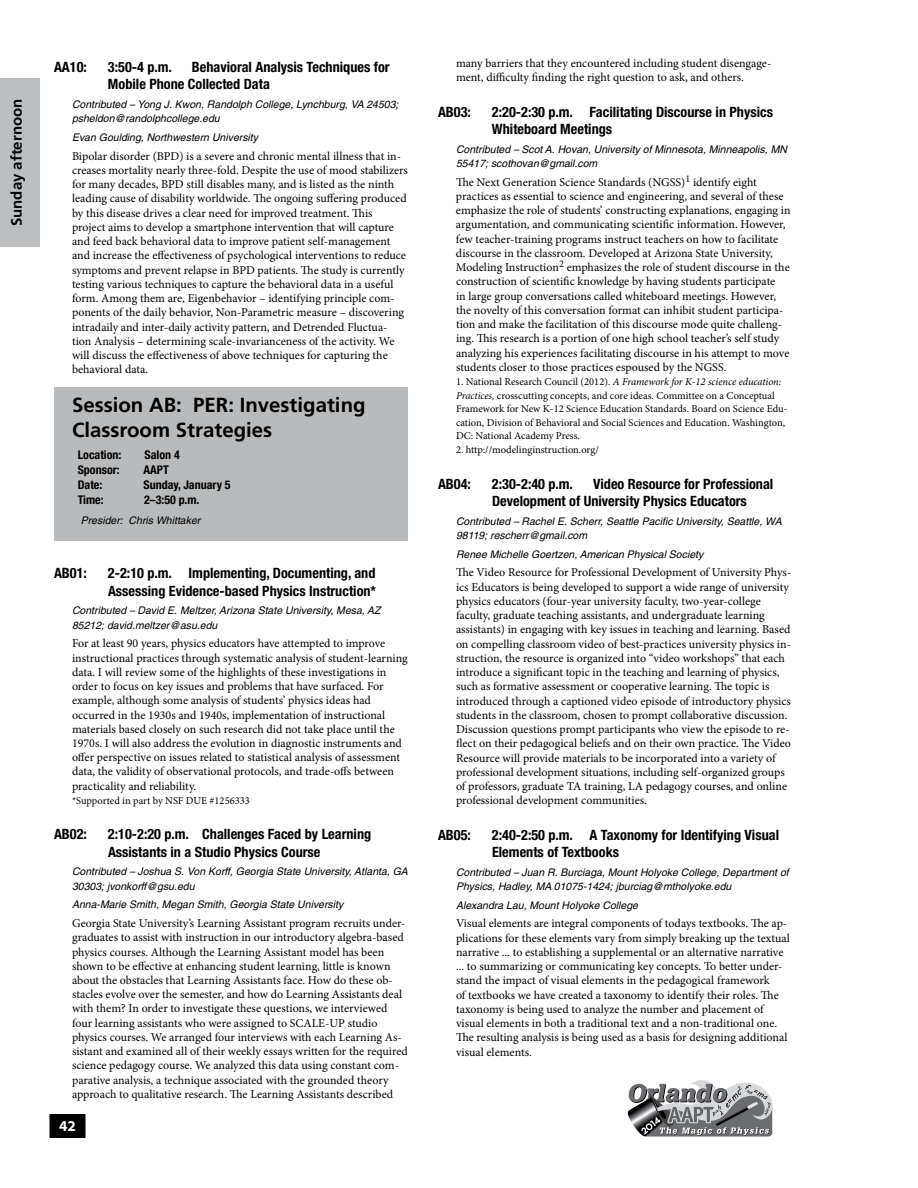
<style>
.page{position:relative;width:918px;height:1188px;background:#fff}
.page>*{position:absolute;margin:0;border:0;box-sizing:border-box;transform-origin:0 0}
.t1{font:700 20.4px/24.5px "Frutiger";color:#000}
.t2{font:700 15px "Frutiger";color:#000}
.t3{font:700 15px "Myriad Pro";color:#fff}
.t4{font:700 condensed 14.25px/17.2px "Helvetica Neue LT Std";color:#000}
.t5{font:12px/14.2px "Minion Pro";color:#000}
.t6{font:700 condensed 12px "Helvetica Neue LT Std";color:#000}
.t7{font:italic 10.5px/14.2px "Helvetica";color:#000}
.t8{font:10.5px/13.5px "Minion Pro";color:#000}
.s1{font-style:italic}
</style>
<div class="page">
<div style="left:50px;top:1115px;width:35px;height:22px;background:#000"></div>
<div style="left:49px;top:1114px;width:36px;height:24px;border:2px solid #000"></div>
<div style="left:0;top:78px;width:40px;height:168px;background:#bcbec0"></div>
<svg style="left:627px;top:1080px;width:146px;height:57px"></svg>
<div style="left:54px;top:387px;width:354px;height:153px;background:#b8babc"></div>
<p class="t2" style="left:8px;top:226px;width:129px;rotate:-90deg">Sunday afternoon</p>
<p class="t4" style="left:108px;top:58px;width:283px;text-indent:84px">Behavioral Analysis Techniques for<br>Mobile Phone Collected Data</p>
<p class="t7" style="left:72px;top:97px;width:328px">Contributed – Yong J. Kwon, Randolph College, Lynchburg, VA 24503; psheldon@randolphcollege.edu</p>
<p class="t7" style="left:72px;top:130px;width:188px">Evan Goulding, Northwestern University</p>
<p class="t5" style="left:72px;top:149px;width:337px">Bipolar disorder (BPD) is a severe and chronic mental illness that in&shy;creases mortality nearly three-fold. Despite the use of mood stabilizers for many decades, BPD still disables many, and is listed as the ninth leading cause of disability worldwide. The ongoing suffering produced by this disease drives a clear need for improved treatment. This project aims to develop a smartphone intervention that will capture and feed back behavioral data to improve patient self-management and increase the effectiveness of psychological interventions to reduce symptoms and prevent relapse in BPD patients. The study is currently testing various techniques to capture the behavioral data in a useful form. Among them are, Eigenbehavior – identifying principle com&shy;ponents of the daily behavior, Non-Parametric measure – discovering intradaily and inter-daily activity pattern, and Detrended Fluctua&shy;tion Analysis – determining scale-invarianceness of the activity. We will discuss the effectiveness of above techniques for capturing the behavioral data.</p>
<h1 class="t1" style="left:72px;top:393px;width:295px">Session AB: PER: Investigating<br>Classroom Strategies</h1>
<p class="t6" style="left:78px;top:448px;width:45px">Location:</p>
<p class="t6" style="left:145px;top:448px;width:37px">Salon 4</p>
<p class="t6" style="left:78px;top:463px;width:43px">Sponsor:</p>
<p class="t6" style="left:143px;top:463px;width:27px">AAPT</p>
<p class="t6" style="left:78px;top:478px;width:26px">Date:</p>
<p class="t6" style="left:143px;top:478px;width:89px">Sunday, January 5</p>
<p class="t6" style="left:78px;top:493px;width:27px">Time:</p>
<p class="t6" style="left:144px;top:493px;width:57px">2–3:50 p.m.</p>
<p class="t7" style="left:81px;top:513px;width:121px">Presider: Chris Whittaker</p>
<p class="t4" style="left:54px;top:58px;width:34px">AA10:</p>
<p class="t4" style="left:108px;top:58px;width:65px">3:50-4 p.m.</p>
<p class="t4" style="left:54px;top:564px;width:34px">AB01:</p>
<p class="t4" style="left:108px;top:564px;width:269px">2-2:10 p.m. Implementing, Documenting, and</p>
<p class="t4" style="left:54px;top:582px;width:32px">A</p>
<p class="t4" style="left:116px;top:582px;width:262px">ssessing Evidence-based Physics Instruction*</p>
<p class="t7" style="left:72px;top:603px;width:310px">Contributed – David E. Meltzer, Arizona State University, Mesa, AZ<br>85212; david.meltzer@asu.edu</p>
<p class="t5" style="left:72px;top:636px;width:337px">For at least 90 years, physics educators have attempted to improve instructional practices through systematic analysis of student-learning data. I will review some of the highlights of these investigations in order to focus on key issues and problems that have surfaced. For example, although some analysis of students’ physics ideas had occurred in the 1930s and 1940s, implementation of instructional materials based closely on such research did not take place until the 1970s. I will also address the evolution in diagnostic instruments and offer perspective on issues related to statistical analysis of assessment data, the validity of observational protocols, and trade-offs between practicality and reliability.</p>
<p class="t8" style="left:72px;top:794px;width:179px">*Supported in part by NSF DUE #1256333</p>
<p class="t4" style="left:54px;top:825px;width:34px">AB02:</p>
<p class="t4" style="left:108px;top:825px;width:265px">2:10-2:20 p.m. Challenges Faced by Learning</p>
<p class="t4" style="left:54px;top:843px;width:32px">A</p>
<p class="t4" style="left:116px;top:843px;width:206px">ssistants in a Studio Physics Course</p>
<p class="t7" style="left:72px;top:864px;width:337px">Contributed – Joshua S. Von Korff, Georgia State University, Atlanta, GA<br>30303; jvonkorff@gsu.edu</p>
<p class="t7" style="left:72px;top:897px;width:273px">Anna-Marie Smith, Megan Smith, Georgia State University</p>
<p class="t5" style="left:72px;top:916px;width:337px">Georgia State University’s Learning Assistant program recruits under&shy;graduates to assist with instruction in our introductory algebra-based physics courses. Although the Learning Assistant model has been shown to be effective at enhancing student learning, little is known about the obstacles that Learning Assistants face. How do these ob&shy;stacles evolve over the semester, and how do Learning Assistants deal with them? In order to investigate these questions, we interviewed four learning assistants who were assigned to SCALE-UP studio physics courses. We arranged four interviews with each Learning As&shy;sistant and examined all of their weekly essays written for the required science pedagogy course. We analyzed this data using constant com&shy;parative analysis, a technique associated with the grounded theory approach to qualitative research. The Learning Assistants described</p>
<p class="t3" style="left:59px;top:1116px;width:18px">42</p>
<p class="t5" style="left:456px;top:56px;width:317px">many barriers that they encountered including student disengage&shy;ment, difficulty finding the right question to ask, and others.</p>
<p class="t4" style="left:438px;top:103px;width:34px">AB03:</p>
<p class="t4" style="left:492px;top:103px;width:283px">2:20-2:30 p.m. Facilitating Discourse in Physics<br>Whiteboard Meetings</p>
<p class="t7" style="left:456px;top:142px;width:333px">Contributed – Scot A. Hovan, University of Minnesota, Minneapolis, MN<br>55417; scothovan@gmail.com</p>
<p class="t5" style="left:456px;top:175px;width:336px">The Next Generation Science Standards (NGSS)<sup>1</sup> identify eight practices as essential to science and engineering, and several of these emphasize the role of students’ constructing explanations, engaging in argumentation, and communicating scientific information. However, few teacher-training programs instruct teachers on how to facilitate discourse in the classroom. Developed at Arizona State University, Modeling Instruction<sup>2</sup> emphasizes the role of student discourse in the construction of scientific knowledge by having students participate<br>in large group conversations called whiteboard meetings. However, the novelty of this conversation format can inhibit student participa&shy;tion and make the facilitation of this discourse mode quite challeng&shy;ing. This research is a portion of one high school teacher’s self study analyzing his experiences facilitating discourse in his attempt to move students closer to those practices espoused by the NGSS.</p>
<p class="t8" style="left:456px;top:375px;width:333px">1. National Research Council (2012). <span class="s1">A Framework for K-12 science education:<br>Practices,</span> crosscutting concepts, and core ideas. Committee on a Conceptual Framework for New K-12 Science Education Standards. Board on Science Edu&shy;cation, Division of Behavioral and Social Sciences and Education. Washington, DC: National Academy Press.</p>
<p class="t8" style="left:456px;top:443px;width:144px">2. http://modelinginstruction.org/</p>
<p class="t4" style="left:438px;top:475px;width:34px">AB04:</p>
<p class="t4" style="left:492px;top:475px;width:83px">2:30-2:40 p.m.</p>
<p class="t4" style="left:593px;top:475px;width:182px">Video Resource for Professional</p>
<p class="t4" style="left:438px;top:492px;width:32px">D</p>
<p class="t4" style="left:500px;top:492px;width:248px">evelopment of University Physics Educators</p>
<p class="t7" style="left:456px;top:514px;width:327px">Contributed – Rachel E. Scherr, Seattle Pacific University, Seattle, WA<br>98119; rescherr@gmail.com</p>
<p class="t7" style="left:456px;top:547px;width:249px">Renee Michelle Goertzen, American Physical Society</p>
<p class="t5" style="left:456px;top:566px;width:337px">The Video Resource for Professional Development of University Phys&shy;ics Educators is being developed to support a wide range of university physics educators (four-year university faculty, two-year-college faculty, graduate teaching assistants, and undergraduate learning assistants) in engaging with key issues in teaching and learning. Based on compelling classroom video of best-practices university physics in&shy;struction, the resource is organized into “video workshops” that each introduce a significant topic in the teaching and learning of physics, such as formative assessment or cooperative learning. The topic is introduced through a captioned video episode of introductory physics students in the classroom, chosen to prompt collaborative discussion.<br>Discussion questions prompt participants who view the episode to re&shy;flect on their pedagogical beliefs and on their own practice. The Video Resource will provide materials to be incorporated into a variety of professional development situations, including self-organized groups of professors, graduate TA training, LA pedagogy courses, and online professional development communities.</p>
<p class="t4" style="left:438px;top:826px;width:34px">AB05:</p>
<p class="t4" style="left:492px;top:826px;width:289px">2:40-2:50 p.m. A Taxonomy for Identifying Visual</p>
<p class="t4" style="left:438px;top:843px;width:32px">E</p>
<p class="t4" style="left:499px;top:843px;width:122px">lements of Textbooks</p>
<p class="t7" style="left:456px;top:865px;width:334px">Contributed – Juan R. Burciaga, Mount Holyoke College, Department of<br>Physics, Hadley, MA 01075-1424; jburciag@mtholyoke.edu</p>
<p class="t7" style="left:456px;top:898px;width:184px">Alexandra Lau, Mount Holyoke College</p>
<p class="t5" style="left:456px;top:917px;width:335px">Visual elements are integral components of todays textbooks. The ap&shy;plications for these elements vary from simply breaking up the textual narrative ... to establishing a supplemental or an alternative narrative ... to summarizing or communicating key concepts. To better under&shy;stand the impact of visual elements in the pedagogical framework<br>of textbooks we have created a taxonomy to identify their roles. The taxonomy is being used to analyze the number and placement of visual elements in both a traditional text and a non-traditional one.<br>The resulting analysis is being used as a basis for designing additional visual elements.</p>
</div>
